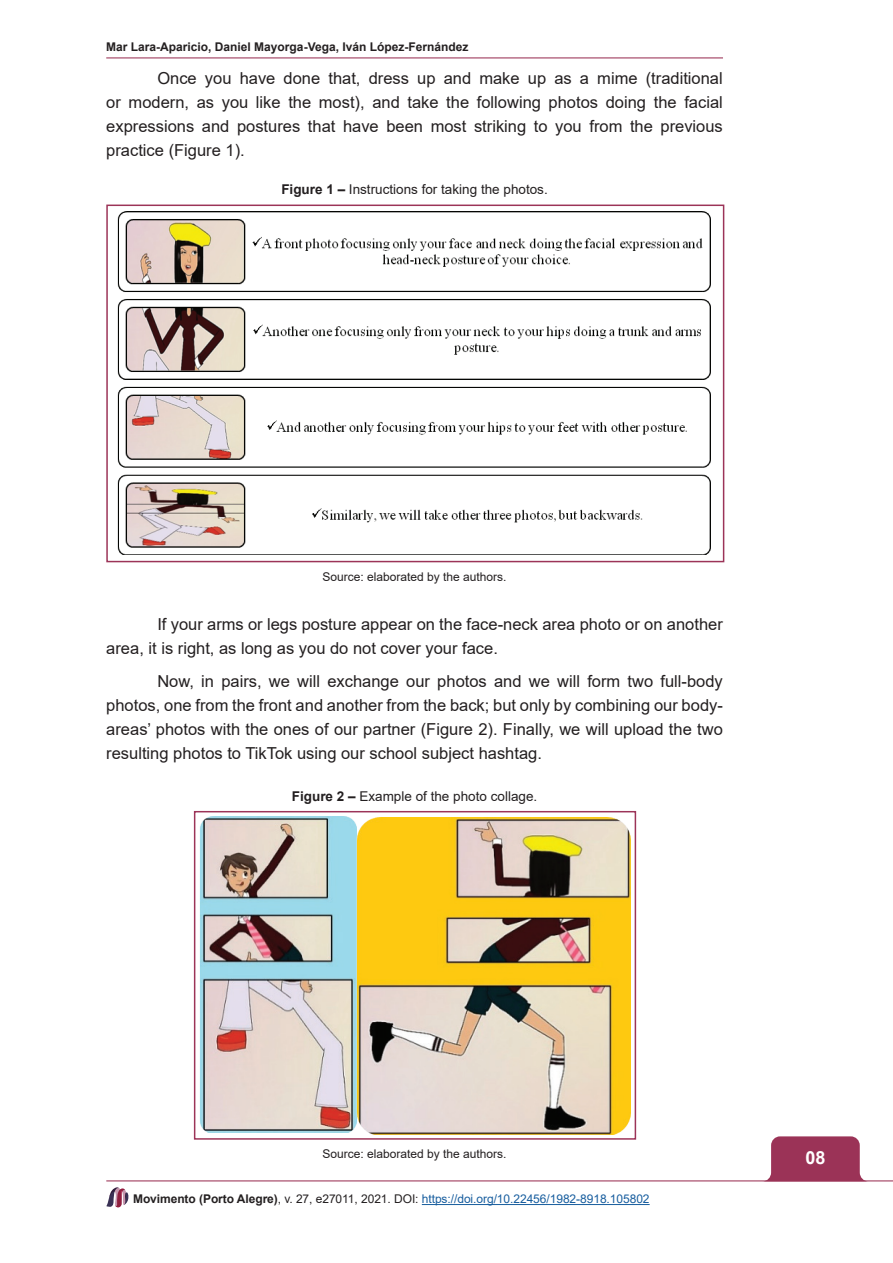
<style>
.page{position:relative;width:893px;height:1263px;background:#fff}
.page>*{position:absolute;margin:0;border:0;box-sizing:border-box;transform-origin:0 0}
.t1{font:700 18px "Arial";color:#fff}
.t2{font:16.5px/24px "Arial";color:#231f20;text-align:justify}
.t3{font:13.5px "Arial";color:#231f20}
.t4{font:12px "Arial";letter-spacing:-.005em;color:#175d9e}
.t5{font:12px "Arial";color:#231f20}
.t6{font:700 12px "Arial";color:#231f20}
.s1{font-weight:700}
.s2{font-weight:700;color:#231f20}
.s3{color:#231f20}
</style>
<div class="page">
<svg style="left:767px;top:1136px;width:97px;height:44px;background:#a44667"></svg>
<hr style="left:422px;top:1204px;width:228px;height:1px;background:#175d9e">
<svg style="left:106px;top:1187px;width:23px;height:20px"></svg>
<hr style="left:106px;top:1180px;width:787px;height:1px;background:#9b3357">
<hr style="left:106px;top:57px;width:617px;height:1px;background:#9b3357">
<img style="left:118px;top:211px;width:593px;height:343px">
<div style="left:106px;top:205px;width:618px;height:357px;border:2px solid #9c3458"></div>
<img style="left:200px;top:817px;width:430px;height:317px">
<div style="left:194px;top:811px;width:442px;height:329px;border:2px solid #9c3458"></div>
<p class="t6" style="left:106px;top:38px;width:364px">Mar Lara-Aparicio, Daniel Mayorga-Vega, Iván López-Fernández</p>
<p class="t2" style="left:106px;top:66px;width:618px;text-indent:51px">Once you have done that, dress up and make up as a mime (traditional or modern, as you like the most), and take the following photos doing the facial expressions and postures that have been most striking to you from the previous practice (Figure 1).</p>
<p class="t3" style="left:281px;top:180px;width:268px"><span class="s1">Figure 1 –</span> Instructions for taking the photos.</p>
<p class="t5" style="left:323px;top:569px;width:186px">Source: elaborated by the authors.</p>
<p class="t2" style="left:106px;top:612px;width:618px;text-indent:51px">If your arms or legs posture appear on the face-neck area photo or on another area, it is right, as long as you do not cover your face.</p>
<p class="t2" style="left:106px;top:669px;width:618px;text-indent:51px">Now, in pairs, we will exchange our photos and we will form two full-body photos, one from the front and another from the back; but only by combining our body&shy;areas’ photos with the ones of our partner (Figure 2). Finally, we will upload the two resulting photos to TikTok using our school subject hashtag.</p>
<p class="t3" style="left:292px;top:787px;width:247px"><span class="s1">Figure 2 –</span> Example of the photo collage.</p>
<p class="t5" style="left:323px;top:1145px;width:186px">Source: elaborated by the authors.</p>
<p class="t4" style="left:133px;top:1191px;width:518px"><span class="s2">Movimento (Porto Alegre)</span><span class="s3">, v. 27, e27011, 2021. DOI:</span> https://doi.org/10.22456/1982-8918.105802</p>
<p class="t1" style="left:805px;top:1145px;width:22px">08</p>
</div>
